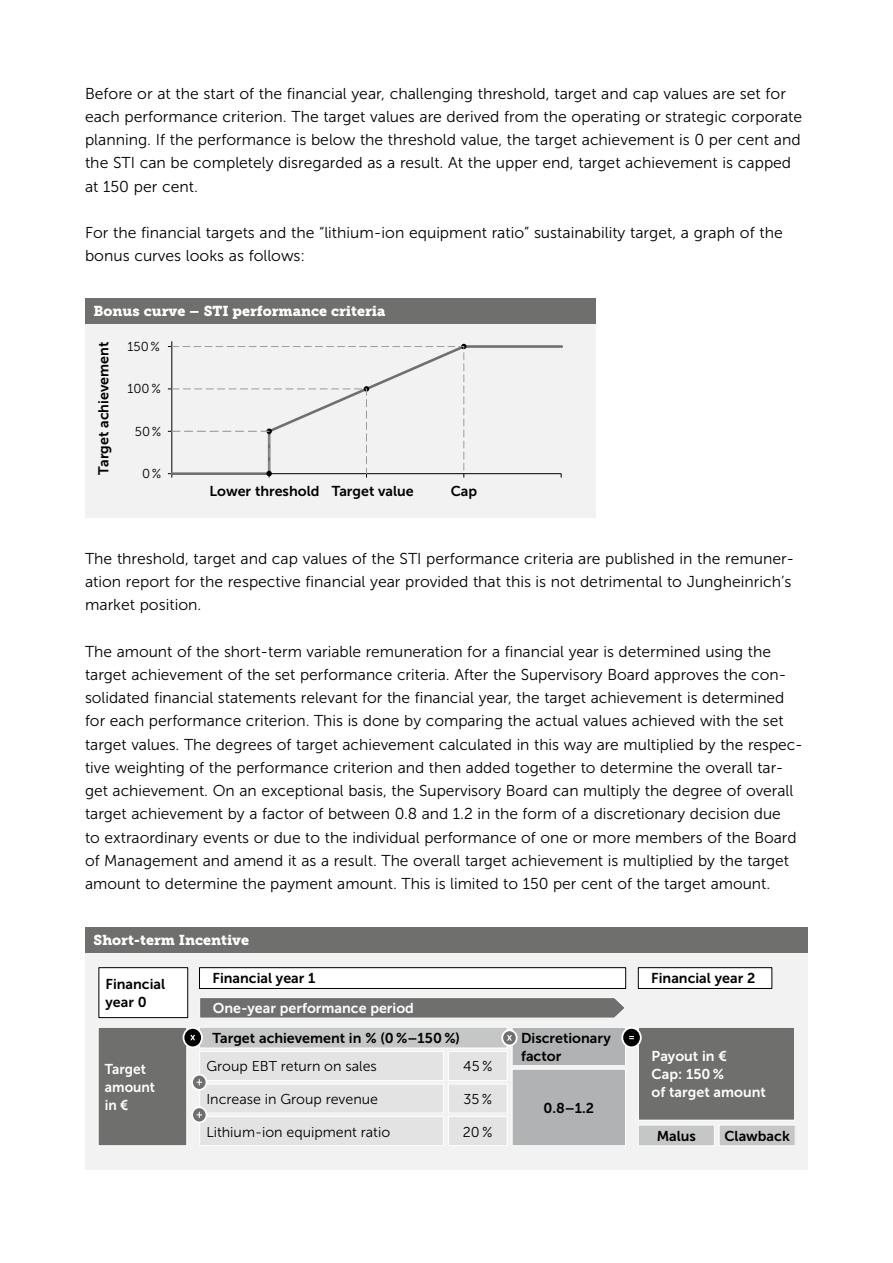
<style>
.page{position:relative;width:893px;height:1263px;background:#fff}
.page>*{position:absolute;margin:0;border:0;box-sizing:border-box;transform-origin:0 0}
.t1{font:15.75px/23.2px "Museo JH Sans 300";color:#000}
.t2{font:14.25px/18px "Museo JH Sans 700";color:#000}
.t3{font:14.25px "Museo JH Sans 300";color:#000}
.t4{font:14.25px/18px "Museo JH Sans 700";color:#fff}
.t5{font:14.25px "Museo JH Slab 900";color:#fff}
.t6{font:14.25px/18px "Museo JH Sans 700";color:#fff;scale:.96 1}
.t7{font:12.9px "Museo JH Sans 300";color:#000}
</style>
<div class="page">
<div style="left:85px;top:318px;width:510px;height:200px;background:#f2f2f2"></div>
<hr style="left:171px;top:341px;width:1px;height:133px;background:#000">
<svg style="left:467px;top:345px;width:96px;height:131px"></svg>
<svg style="left:168px;top:344px;width:299px;height:134px"></svg>
<div style="left:85px;top:298px;width:510px;height:26px;background:#6f6f6e"></div>
<div style="left:85px;top:927px;width:723px;height:242px;background:#f2f2f2"></div>
<div style="left:512px;top:1069px;width:113px;height:77px;background:#b1b2b3"></div>
<div style="left:512px;top:1069px;width:114px;height:77px;border:1px solid #fff"></div>
<div style="left:512px;top:1027px;width:113px;height:39px;background:#b1b2b3"></div>
<div style="left:512px;top:1027px;width:114px;height:39px;border:1px solid #fff"></div>
<svg style="left:200px;top:998px;width:424px;height:20px;background:#737372"></svg>
<div style="left:638px;top:1027px;width:157px;height:93px;background:#6f6f6e"></div>
<div style="left:638px;top:1027px;width:157px;height:93px;border:1px solid #fff"></div>
<div style="left:199px;top:968px;width:427px;height:20px;background:#fff"></div>
<div style="left:199px;top:967px;width:427px;height:22px;border:1px solid #000"></div>
<div style="left:638px;top:968px;width:134px;height:20px;background:#fff"></div>
<div style="left:638px;top:967px;width:134px;height:22px;border:1px solid #000"></div>
<div style="left:98px;top:1027px;width:89px;height:119px;background:#6f6f6e"></div>
<div style="left:98px;top:1027px;width:89px;height:119px;border:1px solid #fff"></div>
<div style="left:200px;top:1051px;width:243px;height:29px;background:#e3e3e3"></div>
<div style="left:199px;top:1051px;width:245px;height:30px;border:1px solid #fff"></div>
<div style="left:200px;top:1084px;width:243px;height:29px;background:#e3e3e3"></div>
<div style="left:199px;top:1084px;width:245px;height:29px;border:1px solid #fff"></div>
<div style="left:448px;top:1051px;width:59px;height:29px;background:#e3e3e3"></div>
<div style="left:448px;top:1051px;width:60px;height:30px;border:1px solid #fff"></div>
<div style="left:448px;top:1084px;width:59px;height:29px;background:#e3e3e3"></div>
<div style="left:448px;top:1084px;width:60px;height:29px;border:1px solid #fff"></div>
<div style="left:199px;top:1027px;width:308px;height:21px;background:#c5c6c6"></div>
<div style="left:199px;top:1027px;width:309px;height:21px;border:1px solid #fff"></div>
<div style="left:183px;top:1028px;width:19px;height:19px;background:#000;border-radius:50%"></div>
<div style="left:183px;top:1027px;width:20px;height:21px;border:2px solid #fff;border-radius:50%"></div>
<svg style="left:190px;top:1035px;width:5px;height:5px"></svg>
<div style="left:622px;top:1028px;width:19px;height:19px;background:#000;border-radius:50%"></div>
<div style="left:621px;top:1027px;width:21px;height:21px;border:2px solid #fff;border-radius:50%"></div>
<svg style="left:629px;top:1036px;width:5px;height:3px"></svg>
<div style="left:192px;top:1075px;width:14px;height:15px;background:#6f6f6e;border-radius:50%"></div>
<div style="left:191px;top:1074px;width:16px;height:17px;border:2px solid #fff;border-radius:50%"></div>
<svg style="left:197px;top:1079px;width:5px;height:6px"></svg>
<div style="left:638px;top:1125px;width:76px;height:21px;background:#c5c6c6"></div>
<div style="left:638px;top:1125px;width:77px;height:21px;border:1px solid #fff"></div>
<div style="left:719px;top:1125px;width:76px;height:21px;background:#c5c6c6"></div>
<div style="left:719px;top:1125px;width:76px;height:21px;border:1px solid #fff"></div>
<div style="left:200px;top:1117px;width:243px;height:29px;background:#e3e3e3"></div>
<div style="left:199px;top:1116px;width:245px;height:30px;border:1px solid #fff"></div>
<div style="left:448px;top:1117px;width:59px;height:29px;background:#e3e3e3"></div>
<div style="left:448px;top:1116px;width:60px;height:30px;border:1px solid #fff"></div>
<div style="left:192px;top:1107px;width:14px;height:15px;background:#6f6f6e;border-radius:50%"></div>
<div style="left:191px;top:1106px;width:16px;height:17px;border:2px solid #fff;border-radius:50%"></div>
<svg style="left:197px;top:1112px;width:5px;height:6px"></svg>
<svg style="left:502px;top:1030px;width:15px;height:15px"></svg>
<div style="left:501px;top:1029px;width:17px;height:17px;border:2px solid #fff;border-radius:50%"></div>
<svg style="left:507px;top:1035px;width:5px;height:5px"></svg>
<div style="left:85px;top:927px;width:723px;height:25px;background:#6f6f6e"></div>
<div style="left:99px;top:968px;width:89px;height:49px;background:#fff"></div>
<div style="left:99px;top:967px;width:89px;height:51px;border:1px solid #000"></div>
<p class="t1" style="left:85px;top:82px;width:719px">Before or at the start of the financial year, challenging threshold, target and cap values are set for each performance criterion. The target values are derived from the operating or strategic corporate planning. If the performance is below the threshold value, the target achievement is 0 per cent and the STI can be completely disregarded as a result. At the upper end, target achievement is capped at 150 per cent.</p>
<p class="t1" style="left:85px;top:221px;width:699px">For the financial targets and the “lithium-ion equipment ratio” sustainability target, a graph of the bonus curves looks as follows:</p>
<p class="t5" style="left:94px;top:303px;width:293px">Bonus curve – STI performance criteria</p>
<p class="t2" style="left:95px;top:474px;width:134px;rotate:-90deg">Target achievement</p>
<p class="t7" style="left:128px;top:339px;width:34px">150 %</p>
<p class="t7" style="left:128px;top:382px;width:35px">100 %</p>
<p class="t7" style="left:135px;top:424px;width:28px">50%</p>
<p class="t7" style="left:142px;top:466px;width:21px">0%</p>
<p class="t2" style="left:209px;top:482px;width:206px">Lower threshold Target value</p>
<p class="t2" style="left:451px;top:482px;width:28px">Cap</p>
<p class="t1" style="left:85px;top:547px;width:711px">The threshold, target and cap values of the STI performance criteria are published in the remuner&shy;ation report for the respective financial year provided that this is not detrimental to Jungheinrich’s market position.</p>
<p class="t1" style="left:85px;top:640px;width:719px">The amount of the short-term variable remuneration for a financial year is determined using the target achievement of the set performance criteria. After the Supervisory Board approves the con&shy;solidated financial statements relevant for the financial year, the target achievement is determined for each performance criterion. This is done by comparing the actual values achieved with the set target values. The degrees of target achievement calculated in this way are multiplied by the respec&shy;tive weighting of the performance criterion and then added together to determine the overall tar&shy;get achievement. On an exceptional basis, the Supervisory Board can multiply the degree of overall target achievement by a factor of between 0.8 and 1.2 in the form of a discretionary decision due<br>to extraordinary events or due to the individual performance of one or more members of the Board of Management and amend it as a result. The overall target achievement is multiplied by the target amount to determine the payment amount. This is limited to 150 per cent of the target amount.</p>
<p class="t5" style="left:94px;top:932px;width:157px">Short-term Incentive</p>
<p class="t2" style="left:105px;top:975px;width:61px">Financial year 0</p>
<p class="t2" style="left:212px;top:969px;width:105px">Financial year 1</p>
<p class="t2" style="left:651px;top:969px;width:106px">Financial year 2</p>
<p class="t4" style="left:213px;top:999px;width:203px">One-year performance period</p>
<p class="t2" style="left:212px;top:1029px;width:249px">Target achievement in % (0 %–150 %)</p>
<p class="t6" style="left:105px;top:1060px;width:54px">Target amount in €</p>
<p class="t3" style="left:206px;top:1059px;width:172px">Group EBT return on sales</p>
<p class="t3" style="left:206px;top:1091px;width:173px">Increase in Group revenue</p>
<p class="t3" style="left:463px;top:1059px;width:31px">45%</p>
<p class="t3" style="left:463px;top:1091px;width:30px">35%</p>
<p class="t3" style="left:206px;top:1124px;width:185px">Lithium-ion equipment ratio</p>
<p class="t3" style="left:463px;top:1124px;width:31px">20%</p>
<p class="t2" style="left:521px;top:1029px;width:91px">Discretionary factor</p>
<p class="t2" style="left:544px;top:1099px;width:52px">0.8–1.2</p>
<p class="t4" style="left:652px;top:1047px;width:116px">Payout in €<br>Cap: 150 %<br>of target amount</p>
<p class="t2" style="left:657px;top:1127px;width:41px">Malus</p>
<p class="t2" style="left:724px;top:1127px;width:67px">Clawback</p>
</div>
